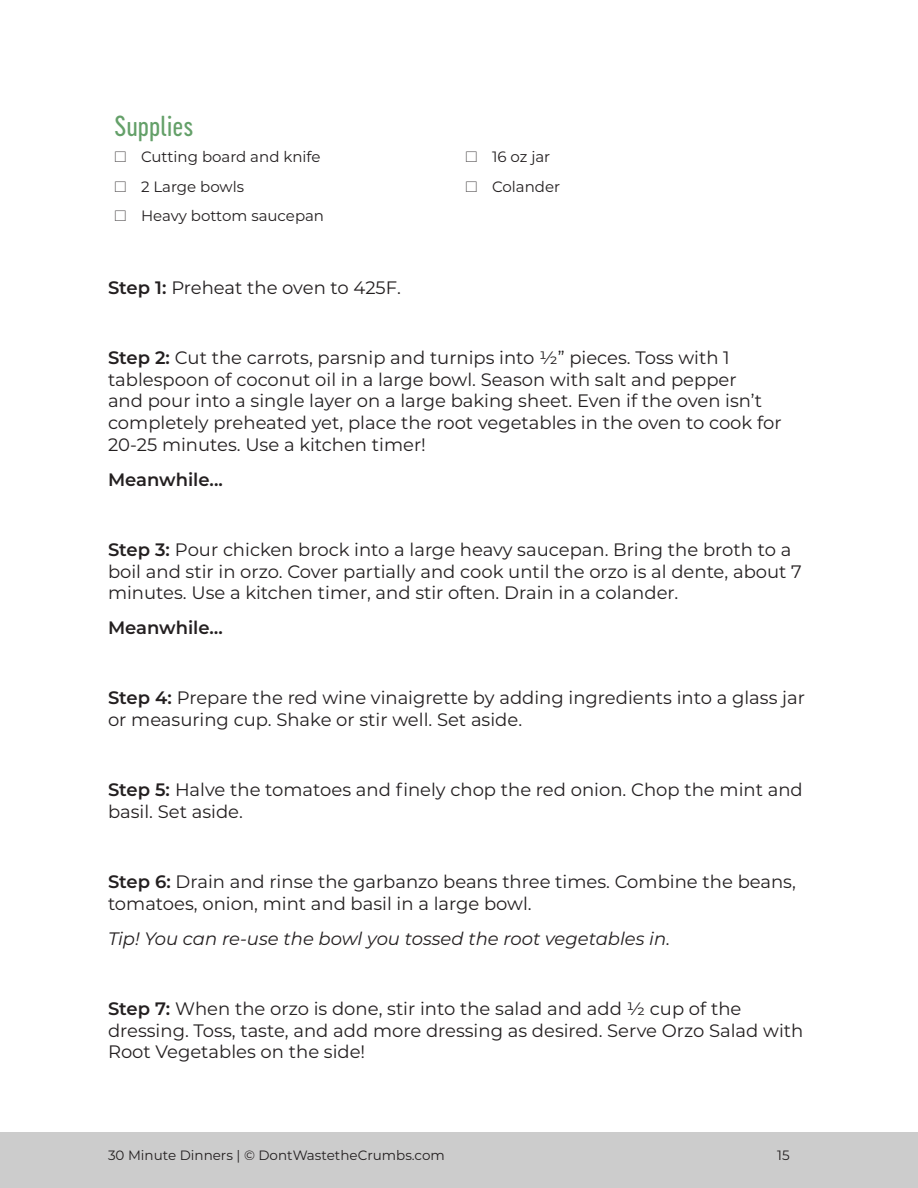
<style>
.page{position:relative;width:918px;height:1188px;background:#fff}
.page>*{position:absolute;margin:0;border:0;box-sizing:border-box;transform-origin:0 0}
.Chart_Heading_1{font:27px "Cervo Neue Regular Neue";color:#64a069}
.Body_Copy{font:18px/21.6px "Montserrat";color:#231f20}
.Body_Copy-2{font:italic 18px "Montserrat";color:#231f20}
.Body_Copy-3{font:600 18px "Montserrat";color:#231f20}
.t1{font:15px "Montserrat";color:#231f20}
.t2{font:13.5px "Montserrat";color:#231f20}
.s1{font-weight:600}
</style>
<div class="page">
<div style="left:0;top:1133px;width:918px;height:55px;background:#ccc"></div>
<p class="Chart_Heading_1" style="left:114px;top:108px;width:81px">Supplies</p>
<p class="t1" style="left:141px;top:146px;width:181px">Cutting board and knife</p>
<p class="t1" style="left:492px;top:146px;width:60px">16 oz jar</p>
<p class="t1" style="left:141px;top:176px;width:105px">2 Large bowls</p>
<p class="t1" style="left:492px;top:176px;width:70px">Colander</p>
<p class="t1" style="left:141px;top:205px;width:185px">Heavy bottom saucepan</p>
<p class="Body_Copy" style="left:108px;top:276px;width:294px"><span class="s1">Step 1:</span> Preheat the oven to 425F.</p>
<p class="Body_Copy" style="left:108px;top:346px;width:675px"><span class="s1">Step 2:</span> Cut the carrots, parsnip and turnips into ½” pieces. Toss with 1 tablespoon of coconut oil in a large bowl. Season with salt and pepper<br>and pour into a single layer on a large baking sheet. Even if the oven isn’t completely preheated yet, place the root vegetables in the oven to cook for 20-25 minutes. Use a kitchen timer!</p>
<p class="Body_Copy-3" style="left:108px;top:467px;width:116px">Meanwhile...</p>
<p class="Body_Copy" style="left:108px;top:538px;width:695px"><span class="s1">Step 3:</span> Pour chicken brock into a large heavy saucepan. Bring the broth to a boil and stir in orzo. Cover partially and cook until the orzo is al dente, about 7 minutes. Use a kitchen timer, and stir often. Drain in a colander.</p>
<p class="Body_Copy-3" style="left:108px;top:615px;width:117px">Meanwhile…</p>
<p class="Body_Copy" style="left:108px;top:687px;width:699px"><span class="s1">Step 4:</span> Prepare the red wine vinaigrette by adding ingredients into a glass jar or measuring cup. Shake or stir well. Set aside.</p>
<p class="Body_Copy" style="left:108px;top:778px;width:696px"><span class="s1">Step 5:</span> Halve the tomatoes and finely chop the red onion. Chop the mint and basil. Set aside.</p>
<p class="Body_Copy" style="left:108px;top:870px;width:689px"><span class="s1">Step 6:</span> Drain and rinse the garbanzo beans three times. Combine the beans, tomatoes, onion, mint and basil in a large bowl.</p>
<p class="Body_Copy-2" style="left:108px;top:926px;width:564px">Tip! You can re-use the bowl you tossed the root vegetables in.</p>
<p class="Body_Copy" style="left:108px;top:997px;width:697px"><span class="s1">Step 7:</span> When the orzo is done, stir into the salad and add ½ cup of the dressing. Toss, taste, and add more dressing as desired. Serve Orzo Salad with<br>Root Vegetables on the side!</p>
<p class="t2" style="left:108px;top:1146px;width:338px">30 Minute Dinners | © DontWastetheCrumbs.com</p>
<p class="t2" style="left:777px;top:1146px;width:14px">15</p>
</div>
